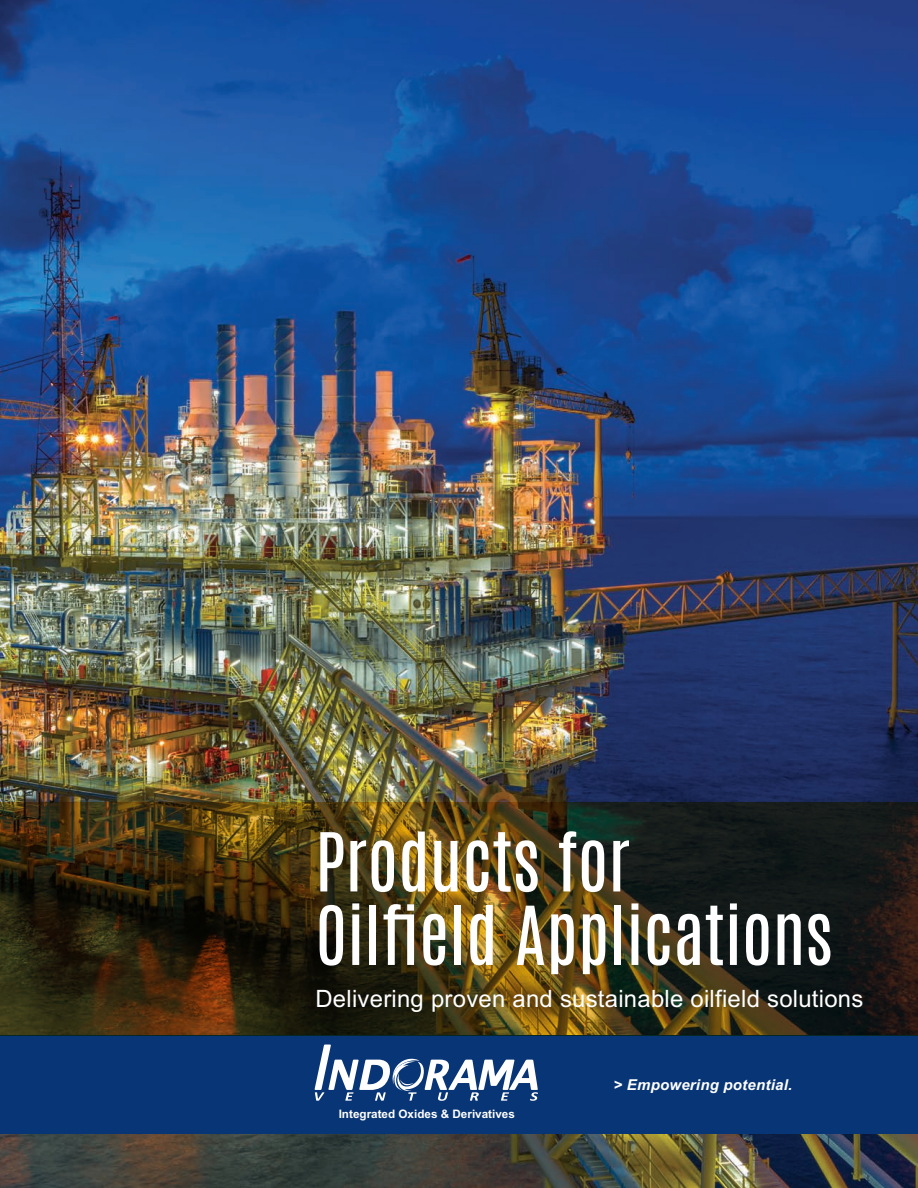
<style>
.page{position:relative;width:918px;height:1188px;background:#fff}
.page>*{position:absolute;margin:0;border:0;box-sizing:border-box;transform-origin:0 0}
.t1{font:69px "Antonio";color:#fff}
.t2{font:23.85px "Arial";letter-spacing:.01em;color:#fff}
.t3{font:italic 700 15px "Arial";letter-spacing:.015em;color:#fff}
.t4{font:700 11.7px "Arial";color:#fff}
</style>
<div class="page">
<img style="left:0;top:0;width:918px;height:1188px">
<div style="left:0;top:1035px;width:918px;height:99px;background:#083575"></div>
<svg style="left:0;top:802px;width:918px;height:233px;background:#362c12"></svg>
<svg style="left:315px;top:1045px;width:223px;height:56px"></svg>
<p class="t1" style="left:315px;top:827px;width:316px">Products for</p>
<p class="t1" style="left:315px;top:901px;width:519px">Oilfield Applications</p>
<p class="t2" style="left:315px;top:990px;width:549px">Delivering proven and sustainable oilfield solutions</p>
<p class="t4" style="left:339px;top:1109px;width:178px">Integrated Oxides &amp; Derivatives</p>
<p class="t3" style="left:614px;top:1076px;width:180px">&gt; Empowering potential.</p>
</div>
